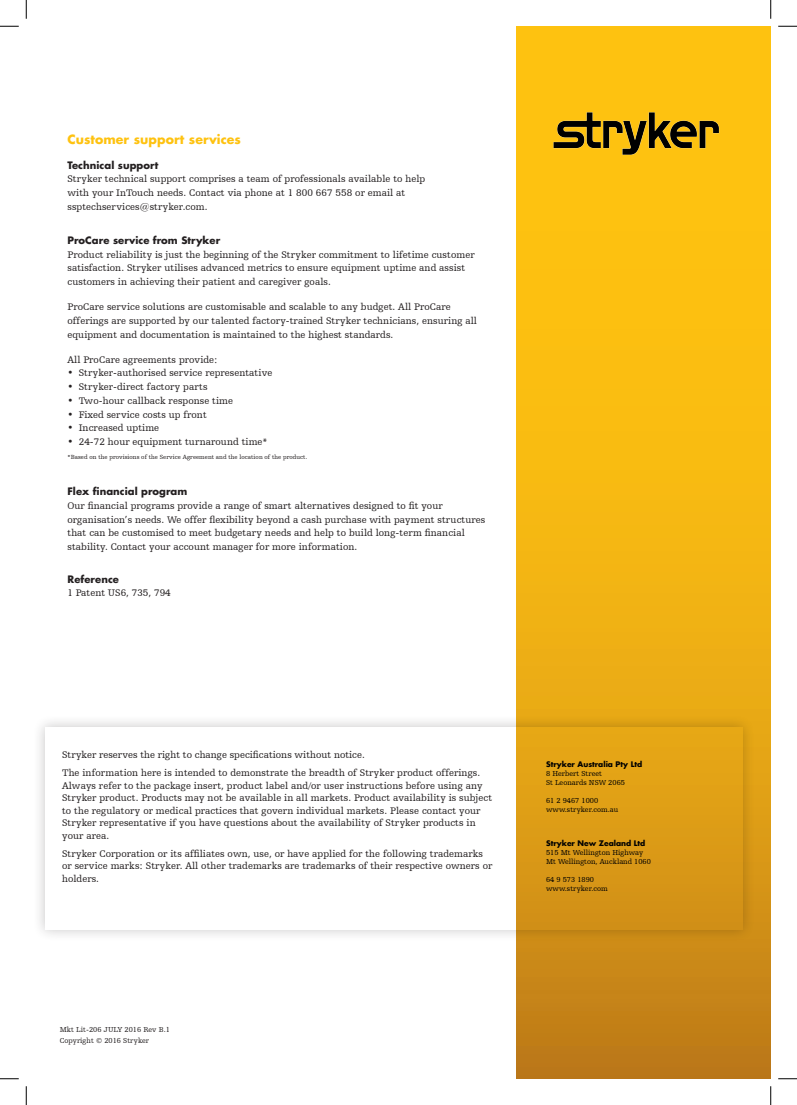
<style>
.page{position:relative;width:797px;height:1105px;background:#fff}
.page>*{position:absolute;margin:0;border:0;box-sizing:border-box;transform-origin:0 0}
.t1{font:700 12.5px "Futura For Stryker";letter-spacing:.005em;color:#fec210}
.t2{font:10px/13.8px "Humanist Slabserif 712 BT";letter-spacing:.005em;color:#231f20}
.t3{font:700 10px "Futura For Stryker";letter-spacing:.005em;color:#231f20}
.t4{font:7.5px "Humanist Slabserif 712 BT";color:#000001}
.t5{font:7.5px "Humanist Slabserif 712 BT";letter-spacing:.005em;color:#231f20}
.t6{font:700 7.5px "Futura For Stryker";color:#000001}
.t7{font:6.25px "Humanist Slabserif 712 BT";letter-spacing:.005em;color:#231f20}
.s1{font-family:"Futura For Stryker";font-weight:700}
</style>
<div class="page">
<div style="left:32px;top:714px;width:723px;height:228px;background:#231f20;opacity:.25"></div>
<div style="left:45px;top:727px;width:697px;height:203px;background:#fff"></div>
<svg style="left:517px;top:26px;width:253px;height:1053px;background:#eaac13"></svg>
<img style="left:552px;top:111px;width:169px;height:45px">
<svg style="left:0;top:25px;width:19px;height:2px"></svg>
<svg style="left:778px;top:25px;width:19px;height:2px"></svg>
<svg style="left:0;top:1078px;width:19px;height:1px"></svg>
<svg style="left:778px;top:1078px;width:19px;height:1px"></svg>
<svg style="left:25px;top:0;width:2px;height:19px"></svg>
<svg style="left:25px;top:1086px;width:2px;height:19px"></svg>
<svg style="left:770px;top:0;width:1px;height:19px"></svg>
<svg style="left:770px;top:1086px;width:1px;height:19px"></svg>
<p class="t1" style="left:67px;top:131px;width:175px">Customer support services</p>
<p class="t3" style="left:67px;top:158px;width:92px">Technical support</p>
<p class="t2" style="left:67px;top:172px;width:359px">Stryker technical support comprises a team of professionals available to help with your InTouch needs. Contact via phone at 1 800 667 558 or email at ssptechservices@stryker.com.</p>
<p class="t3" style="left:67px;top:233px;width:154px">ProCare service from Stryker</p>
<p class="t2" style="left:67px;top:247px;width:408px">Product reliability is just the beginning of the Stryker commitment to lifetime customer satisfaction. Stryker utilises advanced metrics to ensure equipment uptime and assist customers in achieving their patient and caregiver goals.</p>
<p class="t2" style="left:67px;top:300px;width:411px">ProCare service solutions are customisable and scalable to any budget. All ProCare offerings are supported by our talented factory-trained Stryker technicians, ensuring all equipment and documentation is maintained to the highest standards.</p>
<p class="t2" style="left:67px;top:352px;width:152px">All ProCare agreements provide:</p>
<p class="t2" style="left:67px;top:366px;width:206px">• Stryker-authorised service representative</p>
<p class="t2" style="left:67px;top:380px;width:141px">• Stryker-direct factory parts</p>
<p class="t2" style="left:67px;top:393px;width:167px">• Two-hour callback response time</p>
<p class="t2" style="left:67px;top:407px;width:141px">• Fixed service costs up front</p>
<p class="t2" style="left:67px;top:421px;width:93px">• Increased uptime</p>
<p class="t2" style="left:67px;top:435px;width:202px">• 24-72 hour equipment turnaround time*</p>
<p class="t7" style="left:67px;top:453px;width:241px">*Based on the provisions of the Service Agreement and the location of the product.</p>
<p class="t2" style="left:67px;top:485px;width:419px"><span class="s1">Flex financial program<br></span>Our financial programs provide a range of smart alternatives designed to fit your organisation’s needs. We offer flexibility beyond a cash purchase with payment structures that can be customised to meet budgetary needs and help to build long-term financial stability. Contact your account manager for more information.</p>
<p class="t2" style="left:67px;top:572px;width:105px"><span class="s1">Reference<br></span>1 Patent US6, 735, 794</p>
<p class="t2" style="left:62px;top:748px;width:304px">Stryker reserves the right to change specifications without notice.</p>
<p class="t2" style="left:62px;top:766px;width:431px;line-height:12.5px">The information here is intended to demonstrate the breadth of Stryker product offerings.<br>Always refer to the package insert, product label and/or user instructions before using any Stryker product. Products may not be available in all markets. Product availability is subject to the regulatory or medical practices that govern individual markets. Please contact your Stryker representative if you have questions about the availability of Stryker products in your area.</p>
<p class="t2" style="left:62px;top:847px;width:432px;line-height:12.5px">Stryker Corporation or its affiliates own, use, or have applied for the following trademarks or service marks: Stryker. All other trademarks are trademarks of their respective owners or holders.</p>
<p class="t5" style="left:60px;top:1025px;width:112px">Mkt Lit-206 JULY 2016 Rev B.1</p>
<p class="t5" style="left:60px;top:1036px;width:91px">Copyright © 2016 Stryker</p>
<p class="t6" style="left:546px;top:759px;width:98px">Stryker Australia Pty Ltd</p>
<p class="t4" style="left:546px;top:769px;width:57px">8 Herbert Street</p>
<p class="t4" style="left:546px;top:778px;width:80px">St Leonards NSW 2065</p>
<p class="t4" style="left:546px;top:796px;width:54px">61 2 9467 1000</p>
<p class="t4" style="left:546px;top:805px;width:74px">www.stryker.com.au</p>
<p class="t6" style="left:546px;top:838px;width:101px">Stryker New Zealand Ltd</p>
<p class="t4" style="left:546px;top:848px;width:99px">515 Mt Wellington Highway</p>
<p class="t4" style="left:546px;top:857px;width:106px">Mt Wellington, Auckland 1060</p>
<p class="t4" style="left:546px;top:875px;width:49px">64 9 573 1890</p>
<p class="t4" style="left:546px;top:884px;width:63px">www.stryker.com</p>
</div>
